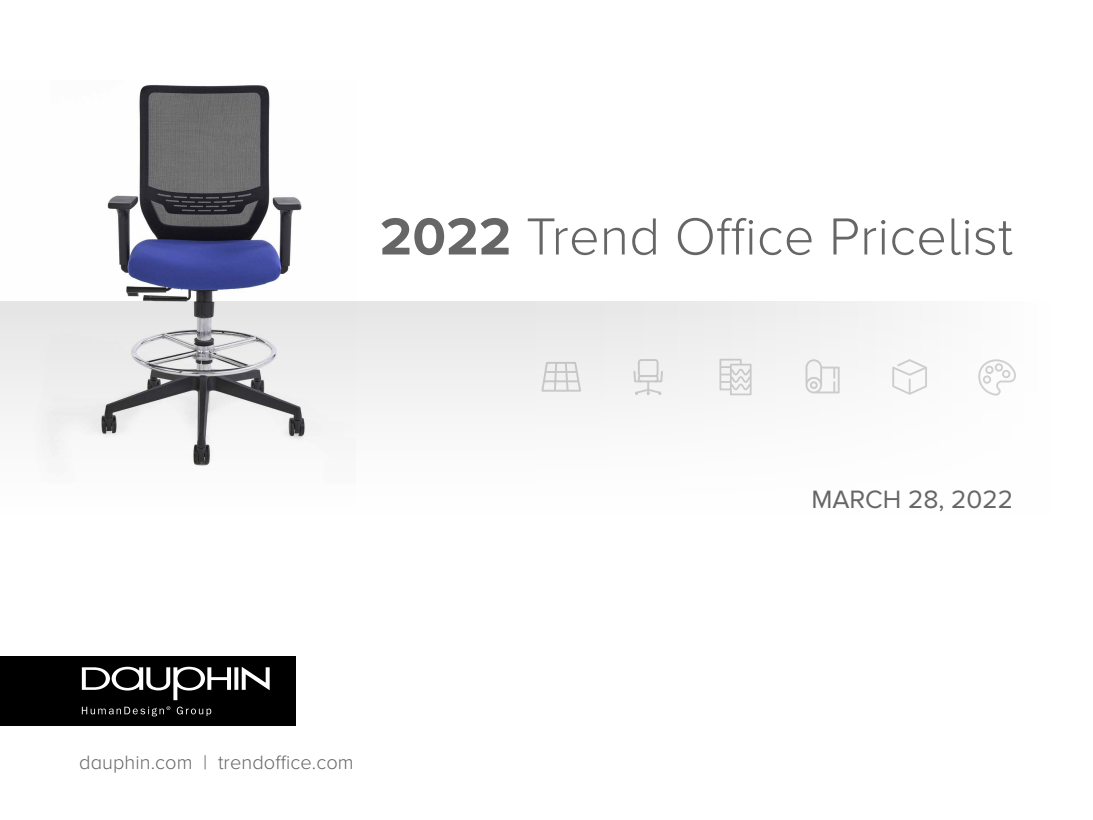
<style>
.page{position:relative;width:1093px;height:820px;background:#fff}
.page>*{position:absolute;margin:0;border:0;box-sizing:border-box;transform-origin:0 0}
.t1{font:300 54px "Proxima Nova A";letter-spacing:.005em;color:#666}
.t2{font:26px "Proxima Nova";color:#666}
.t3{font:300 20px "Proxima Nova A";letter-spacing:.005em;color:#666}
.s1{font-weight:700}
</style>
<div class="page">
<img style="left:0;top:85px;width:355px;height:381px">
<svg style="left:540px;top:361px;width:42px;height:32px"></svg>
<svg style="left:632px;top:358px;width:32px;height:38px"></svg>
<svg style="left:805px;top:359px;width:35px;height:34px"></svg>
<svg style="left:719px;top:358px;width:32px;height:37px"></svg>
<svg style="left:978px;top:359px;width:38px;height:36px"></svg>
<svg style="left:892px;top:359px;width:35px;height:35px"></svg>
<div style="left:0;top:656px;width:296px;height:69px;background:#000"></div>
<svg style="left:82px;top:666px;width:188px;height:34px"></svg>
<svg style="left:82px;top:706px;width:88px;height:10px"></svg>
<svg style="left:177px;top:706px;width:34px;height:9px"></svg>
<h1 class="t1" style="left:380px;top:214px;width:635px"><span class="s1">2022</span> Trend Office Pricelist</h1>
<h2 class="t2" style="left:811px;top:487px;width:203px">MARCH 28, 2022</h2>
<p class="t3" style="left:79px;top:753px;width:276px">dauphin.com | trendoffice.com</p>
</div>
